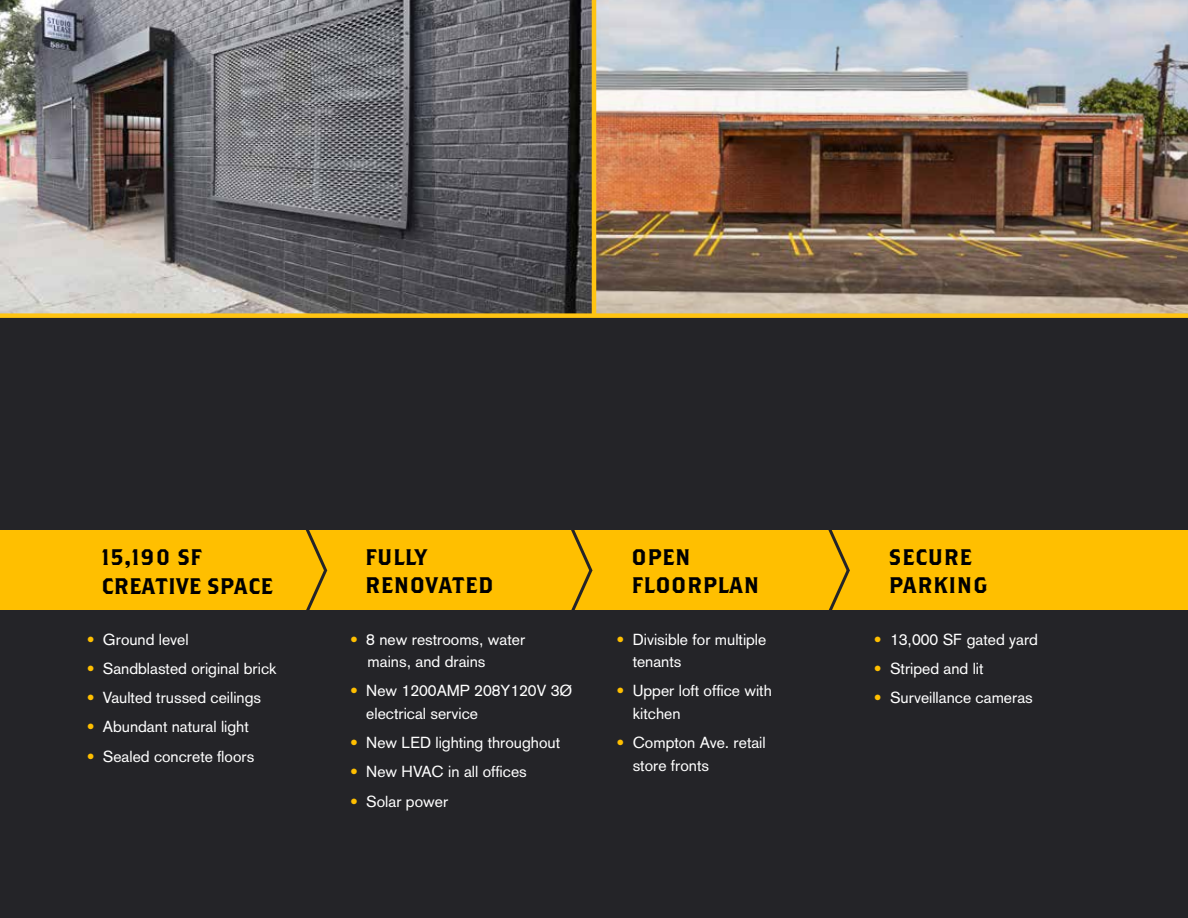
<style>
.page{position:relative;width:1188px;height:918px;background:#fff}
.page>*{position:absolute;margin:0;border:0;box-sizing:border-box;transform-origin:0 0}
.t1{font:22.5px/28.5px "Brothers";letter-spacing:.025em;color:#000}
.t2{font:22.5px "Brothers";letter-spacing:.005em;color:#000}
.t3{font:22.5px "Brothers OT";color:#000}
.t4{font:15.75px/22.5px "Akzidenz Grotesk";color:#fff}
.s1{font-family:"Brothers"}
.s2{color:#ffbf00}
</style>
<div class="page">
<div style="left:0;top:316px;width:1188px;height:602px;background:#242428"></div>
<div style="left:0;top:531px;width:1188px;height:79px;background:#ffbf00"></div>
<img style="left:0;top:0;width:592px;height:313px">
<img style="left:596px;top:0;width:592px;height:313px">
<hr style="left:592px;top:0;width:4px;height:316px;background:#ffc412">
<div style="left:0;top:313px;width:1188px;height:5px;background:#ffc412"></div>
<svg style="left:290px;top:530px;width:40px;height:80px"></svg>
<svg style="left:555px;top:530px;width:40px;height:80px"></svg>
<svg style="left:812px;top:530px;width:40px;height:80px"></svg>
<h1 class="t3" style="left:101px;top:547px;width:102px">15,190 <span class="s1">SF</span></h1>
<h1 class="t2" style="left:101px;top:572px;width:173px">CREATIVE SPACE</h1>
<p class="t4" style="left:87px;top:628px;width:103px"><span class="s2">•</span> Ground level</p>
<p class="t4" style="left:87px;top:657px;width:192px"><span class="s2">•</span> Sandblasted original brick</p>
<p class="t4" style="left:87px;top:686px;width:176px"><span class="s2">•</span> Vaulted trussed ceilings</p>
<p class="t4" style="left:87px;top:716px;width:164px"><span class="s2">•</span> Abundant natural light</p>
<p class="t4" style="left:87px;top:745px;width:169px"><span class="s2">•</span> Sealed concrete floors</p>
<h1 class="t1" style="left:365px;top:542px;width:130px">FULLY<br>RENOVATED</h1>
<p class="t4" style="left:368px;top:628px;width:159px;text-indent:-18px"><span class="s2">•</span> 8 new restrooms, water mains, and drains</p>
<p class="t4" style="left:366px;top:680px;width:207px;text-indent:-16px"><span class="s2">•</span> New 1200AMP 208Y120V 3Ø electrical service</p>
<p class="t4" style="left:350px;top:731px;width:211px"><span class="s2">•</span> New LED lighting throughout</p>
<p class="t4" style="left:350px;top:761px;width:178px"><span class="s2">•</span> New HVAC in all offices</p>
<p class="t4" style="left:350px;top:790px;width:100px"><span class="s2">•</span> Solar power</p>
<h1 class="t1" style="left:632px;top:542px;width:129px">OPEN<br>FLOORPLAN</h1>
<p class="t4" style="left:633px;top:628px;width:135px;text-indent:-16px"><span class="s2">•</span> Divisible for multiple tenants</p>
<p class="t4" style="left:633px;top:680px;width:141px;text-indent:-16px"><span class="s2">•</span> Upper loft office with kitchen</p>
<p class="t4" style="left:633px;top:731px;width:135px;text-indent:-16px"><span class="s2">•</span> Compton Ave. retail store fronts</p>
<h1 class="t1" style="left:889px;top:542px;width:100px">SECURE<br>PARKING</h1>
<p class="t4" style="left:874px;top:628px;width:166px"><span class="s2">•</span> 13,000 SF gated yard</p>
<p class="t4" style="left:874px;top:657px;width:111px"><span class="s2">•</span> Striped and lit</p>
<p class="t4" style="left:874px;top:686px;width:160px"><span class="s2">•</span> Surveillance cameras</p>
</div>
